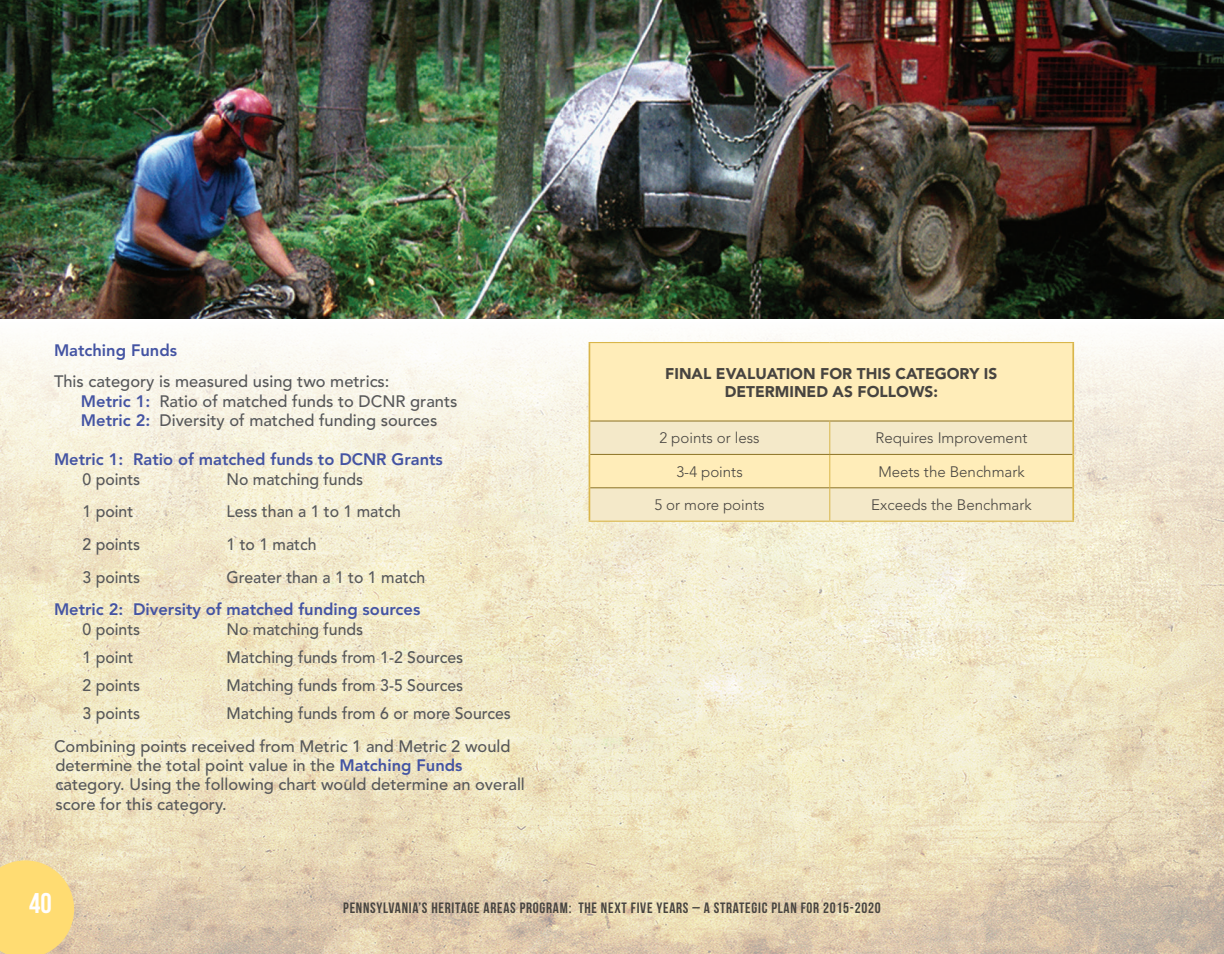
<style>
.page{position:relative;width:1224px;height:954px;background:#fff}
.page>*{position:absolute;margin:0;border:0;box-sizing:border-box;transform-origin:0 0}
.t1{font:28.5px "Bebas Neue";color:#fffeff}
.t2{font:500 16.5px/32.7px "Avenir";color:#57585a;text-align:right;scale:.96 1}
.t3{font:500 16.5px/19.8px "Avenir";color:#57585a}
.t4{font:800 16.5px "Avenir";color:#4454a3}
.t5{font:900 15.45px/17.7px "Avenir";color:#474440;text-align:center}
.t6{font:300 15.15px "Avenir";color:#474440}
.t7{font:15px "Bebas Neue";letter-spacing:.05em;color:#474440}
.s1{font-weight:800;color:#4454a3}
</style>
<div class="page">
<img style="left:0;top:338px;width:1224px;height:616px">
<svg style="left:0;top:860px;width:74px;height:94px;background:#fad97a"></svg>
<img style="left:0;top:0;width:1224px;height:319px">
<div style="left:590px;top:343px;width:482px;height:78px;background:#ffedb9"></div>
<svg style="left:590px;top:422px;width:482px;height:99px;background:#f6e9c1"></svg>
<hr style="left:589px;top:342px;width:241px;height:1px;background:#d9b64b">
<hr style="left:830px;top:342px;width:244px;height:1px;background:#d9b64b">
<hr style="left:589px;top:521px;width:241px;height:1px;background:#d9b64b">
<hr style="left:830px;top:521px;width:244px;height:1px;background:#d9b64b">
<hr style="left:589px;top:343px;width:1px;height:78px;background:#d9b64b">
<hr style="left:1072px;top:343px;width:2px;height:78px;background:#d9b64b">
<hr style="left:589px;top:421px;width:1px;height:33px;background:#d9b64b">
<hr style="left:1072px;top:421px;width:2px;height:33px;background:#d9b64b">
<hr style="left:589px;top:454px;width:1px;height:34px;background:#d9b64b">
<hr style="left:1072px;top:454px;width:2px;height:34px;background:#d9b64b">
<hr style="left:589px;top:488px;width:1px;height:33px;background:#d9b64b">
<hr style="left:1072px;top:488px;width:2px;height:33px;background:#d9b64b">
<hr style="left:590px;top:421px;width:240px;height:1px;background:#8c7223">
<hr style="left:830px;top:421px;width:242px;height:1px;background:#8c7223">
<hr style="left:590px;top:488px;width:240px;height:1px;background:#8c7223">
<hr style="left:830px;top:488px;width:242px;height:1px;background:#8c7223">
<hr style="left:829px;top:421px;width:1px;height:33px;background:#d9b64b">
<hr style="left:829px;top:455px;width:1px;height:33px;background:#d9b64b">
<hr style="left:829px;top:488px;width:1px;height:33px;background:#d9b64b">
<hr style="left:590px;top:454px;width:240px;height:1px;background:#8c7223">
<hr style="left:830px;top:454px;width:242px;height:1px;background:#8c7223">
<p class="t4" style="left:54px;top:341px;width:125px">Matching Funds</p>
<p class="t3" style="left:81px;top:372px;width:378px;text-indent:-27px">This category is measured using two metrics:<br><span class="s1">Metric 1:</span> Ratio of matched funds to DCNR grants<br><span class="s1">Metric 2:</span> Diversity of matched funding sources</p>
<p class="t4" style="left:54px;top:450px;width:390px">Metric 1: Ratio of matched funds to DCNR Grants</p>
<p class="t2" style="left:82px;top:463px;width:62px">0 points</p>
<p class="t2" style="left:227px;top:463px;width:144px">No matching funds</p>
<p class="t2" style="left:82px;top:496px;width:54px">1 point</p>
<p class="t2" style="left:227px;top:496px;width:183px">Less than a 1 to 1 match</p>
<p class="t2" style="left:82px;top:528px;width:62px">2 points</p>
<p class="t2" style="left:227px;top:528px;width:95px">1 to 1 match</p>
<p class="t2" style="left:82px;top:561px;width:62px">3 points</p>
<p class="t2" style="left:227px;top:561px;width:208px">Greater than a 1 to 1 match</p>
<p class="t4" style="left:54px;top:600px;width:368px">Metric 2: Diversity of matched funding sources</p>
<p class="t2" style="left:82px;top:613px;width:62px">0 points</p>
<p class="t2" style="left:227px;top:613px;width:144px">No matching funds</p>
<p class="t2" style="left:82px;top:641px;width:54px">1 point</p>
<p class="t2" style="left:227px;top:641px;width:248px">Matching funds from 1-2 Sources</p>
<p class="t2" style="left:82px;top:669px;width:62px">2 points</p>
<p class="t2" style="left:227px;top:669px;width:248px">Matching funds from 3-5 Sources</p>
<p class="t2" style="left:82px;top:697px;width:62px">3 points</p>
<p class="t2" style="left:54px;top:697px;width:477px">Matching funds from 6 or more Sources<br>Combining points received from Metric 1 and Metric 2 would</p>
<p class="t3" style="left:56px;top:756px;width:471px">determine the total point value in the <span class="s1">Matching Funds </span>category. Using the following chart would determine an overall score for this category.</p>
<p class="t5" style="left:665px;top:365px;width:334px">FINAL EVALUATION FOR THIS CATEGORY IS<br>DETERMINED AS FOLLOWS:</p>
<p class="t6" style="left:660px;top:429px;width:102px">2 points or less</p>
<p class="t6" style="left:876px;top:429px;width:153px">Requires Improvement</p>
<p class="t6" style="left:676px;top:463px;width:68px">3-4 points</p>
<p class="t6" style="left:878px;top:463px;width:148px">Meets the Benchmark</p>
<p class="t6" style="left:655px;top:496px;width:112px">5 or more points</p>
<p class="t6" style="left:871px;top:496px;width:162px">Exceeds the Benchmark</p>
<h1 class="t1" style="left:29px;top:887px;width:24px">40</h1>
<p class="t7" style="left:343px;top:899px;width:539px">PENNSYLVANIA’S HERITAGE AREAS PROGRAM: THE NEXT FIVE YEARS – A STRATEGIC PLAN FOR 2015-2020</p>
</div>
